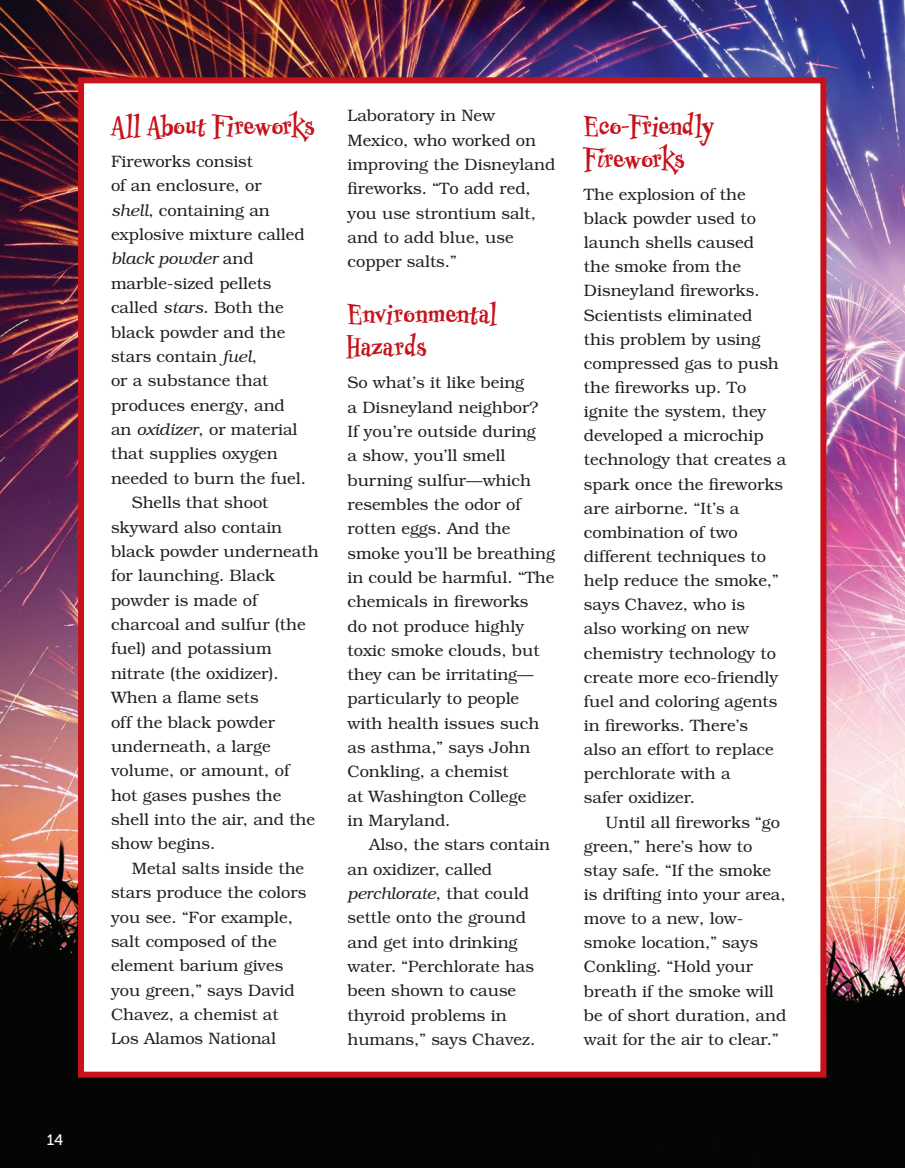
<style>
.page{position:relative;width:905px;height:1168px;background:#fff}
.page>*{position:absolute;margin:0;border:0;box-sizing:border-box;transform-origin:0 0}
.t1{font:700 24px/33.3px "Professor Minty";color:#c6131b}
.t2{font:300 16.5px/24.2px "Bookman ITC Std";color:#231f20}
.t3{font:italic 300 16.5px "Bookman ITC Std";color:#231f20}
.t4{font:15px "Museo Sans 500";color:#fff}
.s1{font-style:italic}
.s2{font-style:normal}
.s3{font-family:"Sister Frisky";font-weight:400}
</style>
<div class="page">
<img style="left:0;top:0;width:905px;height:1168px">
<div style="left:81px;top:80px;width:742px;height:994px;background:#fff"></div>
<div style="left:78px;top:77px;width:748px;height:1000px;border:6px solid #c6131b"></div>
<p class="t4" style="left:47px;top:1131px;width:18px">14</p>
<h1 class="t1" style="left:111px;top:108px;width:205px">All About Fireworks</h1>
<p class="t2" style="left:111px;top:150px;width:144px">Fireworks consist</p>
<p class="t2" style="left:111px;top:175px;width:152px">of an enclosure, or</p>
<p class="t2" style="left:111px;top:199px;width:160px"><span class="s1">shell</span>, containing an</p>
<p class="t2" style="left:111px;top:224px;width:195px">explosive mixture called</p>
<p class="t3" style="left:111px;top:250px;width:144px">black powder <span class="s2">and</span></p>
<p class="t2" style="left:111px;top:272px;width:162px">marble-sized pellets</p>
<p class="t2" style="left:111px;top:297px;width:174px">called <span class="s1">stars</span>. Both the</p>
<p class="t2" style="left:111px;top:321px;width:176px">black powder and the</p>
<p class="t2" style="left:111px;top:345px;width:147px">stars contain <span class="s1">fuel</span>,</p>
<p class="t2" style="left:111px;top:370px;width:159px">or a substance that</p>
<p class="t2" style="left:111px;top:394px;width:175px">produces energy, and</p>
<p class="t2" style="left:111px;top:418px;width:188px">an <span class="s1">oxidizer</span>, or material</p>
<p class="t2" style="left:111px;top:443px;width:168px">that supplies oxygen</p>
<p class="t2" style="left:111px;top:467px;width:196px">needed to burn the fuel.</p>
<p class="t2" style="left:132px;top:492px;width:138px">Shells that shoot</p>
<p class="t2" style="left:111px;top:516px;width:173px">skyward also contain</p>
<p class="t2" style="left:111px;top:540px;width:209px">black powder underneath</p>
<p class="t2" style="left:111px;top:565px;width:166px">for launching. Black</p>
<p class="t2" style="left:111px;top:589px;width:148px">powder is made of</p>
<p class="t2" style="left:111px;top:613px;width:196px">charcoal and sulfur (the</p>
<p class="t2" style="left:111px;top:638px;width:162px">fuel) and potassium</p>
<p class="t2" style="left:111px;top:662px;width:169px">nitrate (the oxidizer).</p>
<p class="t2" style="left:111px;top:687px;width:149px">When a flame sets</p>
<p class="t2" style="left:111px;top:711px;width:165px">off the black powder</p>
<p class="t2" style="left:111px;top:735px;width:161px">underneath, a large</p>
<p class="t2" style="left:111px;top:760px;width:180px">volume, or amount, of</p>
<p class="t2" style="left:111px;top:784px;width:172px">hot gases pushes the</p>
<p class="t2" style="left:111px;top:808px;width:205px">shell into the air, and the</p>
<p class="t2" style="left:111px;top:833px;width:106px">show begins.</p>
<p class="t2" style="left:132px;top:857px;width:174px">Metal salts inside the</p>
<p class="t2" style="left:111px;top:882px;width:197px">stars produce the colors</p>
<p class="t2" style="left:111px;top:906px;width:183px">you see. “For example,</p>
<p class="t2" style="left:111px;top:930px;width:167px">salt composed of the</p>
<p class="t2" style="left:111px;top:955px;width:174px">element barium gives</p>
<p class="t2" style="left:111px;top:979px;width:185px">you green,” says David</p>
<p class="t2" style="left:111px;top:1003px;width:169px">Chavez, a chemist at</p>
<p class="t2" style="left:111px;top:1028px;width:167px">Los Alamos National</p>
<p class="t2" style="left:347px;top:105px;width:209px">Laboratory in New<br>Mexico, who worked on improving the Disneyland fireworks. “To add red, you use strontium salt, and to add blue, use copper salts.”</p>
<h1 class="t1" style="left:347px;top:296px;width:151px">Environmental<br>Hazards</h1>
<p class="t2" style="left:347px;top:372px;width:209px">So what’s it like being<br>a Disneyland neighbor?<br>If you’re outside during<br>a show, you’ll smell burning sulfur—which resembles the odor of rotten eggs. And the smoke you’ll be breathing in could be harmful. “The chemicals in fireworks<br>do not produce highly toxic smoke clouds, but they can be irritating— particularly to people with health issues such as asthma,” says John<br>Conkling, a chemist<br>at Washington College<br>in Maryland.</p>
<p class="t2" style="left:347px;top:834px;width:204px;text-indent:22px">Also, the stars contain an oxidizer, called <span class="s1">perchlorate</span>, that could settle onto the ground and get into drinking water. “Perchlorate has been shown to cause thyroid problems in humans,” says Chavez.</p>
<h1 class="t1" style="left:584px;top:108px;width:131px">Eco-Friendly<br>F<span class="s3">i</span>reworks</h1>
<p class="t2" style="left:584px;top:183px;width:204px">The explosion of the black powder used to launch shells caused<br>the smoke from the<br>Disneyland fireworks.<br>Scientists eliminated this problem by using compressed gas to push the fireworks up. To ignite the system, they developed a microchip technology that creates a spark once the fireworks are airborne. “It’s a combination of two different techniques to help reduce the smoke,” says Chavez, who is<br>also working on new chemistry technology to create more eco-friendly fuel and coloring agents in fireworks. There’s<br>also an effort to replace perchlorate with a<br>safer oxidizer.</p>
<p class="t2" style="left:584px;top:811px;width:204px;text-indent:22px">Until all fireworks “go green,” here’s how to stay safe. “If the smoke is drifting into your area, move to a new, low&shy;smoke location,” says<br>Conkling. “Hold your breath if the smoke will be of short duration, and wait for the air to clear.”</p>
</div>
